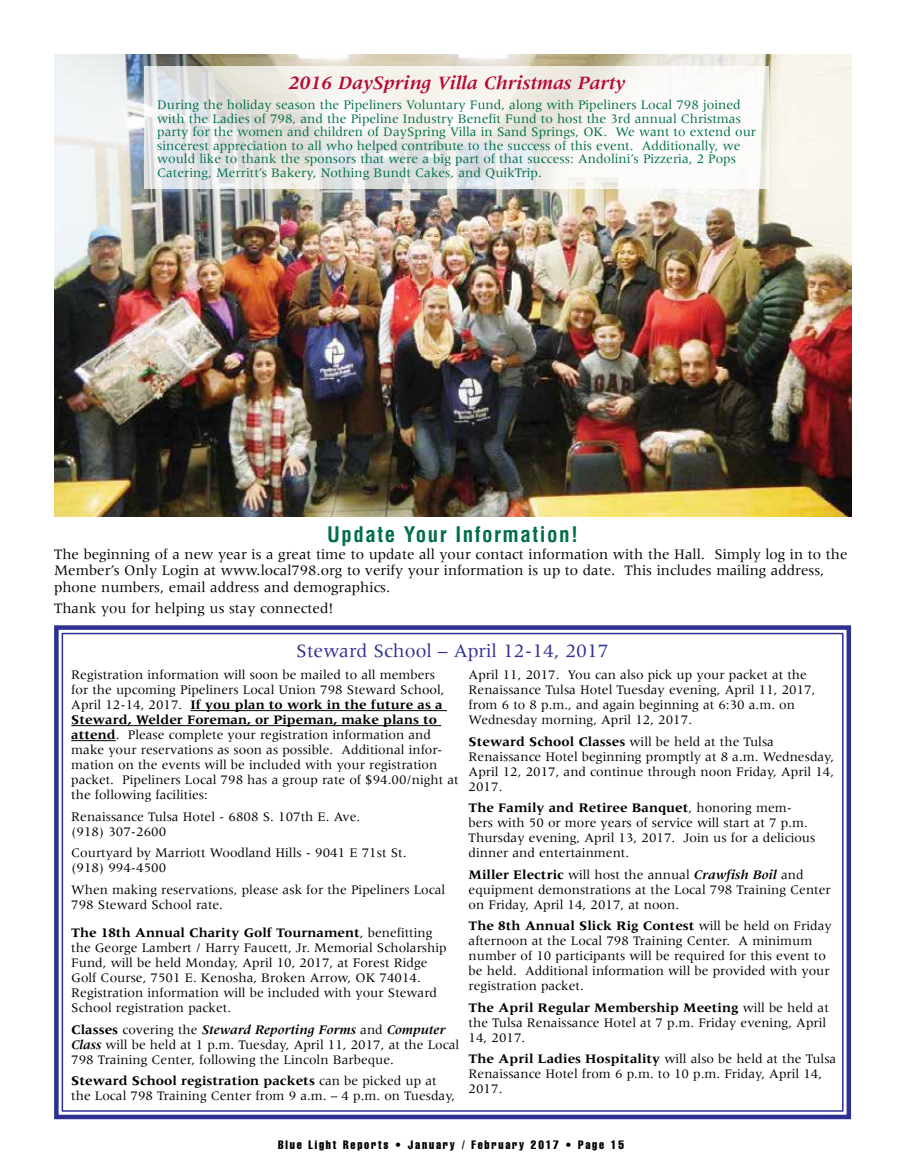
<style>
.page{position:relative;width:905px;height:1175px;background:#fff}
.page>*{position:absolute;margin:0;border:0;box-sizing:border-box;transform-origin:0 0}
.t1{font:700 condensed 21px "Helvetica";letter-spacing:.07em;color:#006f45}
.t2{font:italic 700 19.5px "Meridien";color:#b50938}
.t3{font:19.5px "Meridien";color:#2e3092}
.t4{font:15px/16.5px "Meridien";color:#000}
.t5{font:13.5px/15px "Meridien";color:#000}
.t6{font:13.5px/13.5px "Meridien";color:#006f45}
.t7{font:extra-condensed 12px "Helvetica";letter-spacing:.15em;color:#000}
.s1{font-weight:700}
.s2{font-weight:700;font-style:italic}
</style>
<div class="page">
<svg style="left:54px;top:625px;width:798px;height:495px"></svg>
<div style="left:62px;top:633px;width:781px;height:478px;border:2px solid #2e3092"></div>
<img style="left:54px;top:54px;width:797px;height:462px">
<svg style="left:144px;top:67px;width:625px;height:122px"></svg>
<hr style="left:191px;top:710px;width:256px;height:1px;background:#000">
<hr style="left:71px;top:725px;width:370px;height:1px;background:#000">
<hr style="left:71px;top:740px;width:45px;height:1px;background:#000">
<h2 class="t2" style="left:289px;top:72px;width:338px">2016 DaySpring Villa Christmas Party</h2>
<p class="t6" style="left:157px;top:98px;width:600px">During the holiday season the Pipeliners Voluntary Fund, along with Pipeliners Local 798 joined with the Ladies of 798, and the Pipeline Industry Benefit Fund to host the 3rd annual Christmas party for the women and children of DaySpring Villa in Sand Springs, OK. We want to extend our sincerest appreciation to all who helped contribute to the success of this event. Additionally, we would like to thank the sponsors that were a big part of that success: Andolini’s Pizzeria, 2 Pops Catering, Merritt’s Bakery, Nothing Bundt Cakes, and QuikTrip.</p>
<h1 class="t1" style="left:327px;top:522px;width:252px">Update Your Information!</h1>
<p class="t4" style="left:54px;top:546px;width:794px">The beginning of a new year is a great time to update all your contact information with the Hall. Simply log in to the<br>Member’s Only Login at www.local798.org to verify your information is up to date. This includes mailing address, phone numbers, email address and demographics.</p>
<p class="t4" style="left:54px;top:599px;width:281px">Thank you for helping us stay connected!</p>
<h2 class="t3" style="left:296px;top:640px;width:314px">Steward School – April 12-14, 2017</h2>
<p class="t5" style="left:468px;top:667px;width:348px">April 11, 2017. You can also pick up your packet at the Renaissance Tulsa Hotel Tuesday evening, April 11, 2017, from 6 to 8 p.m., and again beginning at 6:30 a.m. on Wednesday morning, April 12, 2017.</p>
<p class="t5" style="left:468px;top:734px;width:367px"><span class="s1">Steward School Classes</span> will be held at the Tulsa Renaissance Hotel beginning promptly at 8 a.m. Wednesday, April 12, 2017, and continue through noon Friday, April 14, 2017.</p>
<p class="t5" style="left:468px;top:800px;width:348px"><span class="s1">The Family and Retiree Banquet</span>, honoring mem&shy;bers with 50 or more years of service will start at 7 p.m.<br>Thursday evening, April 13, 2017. Join us for a delicious dinner and entertainment.</p>
<p class="t5" style="left:468px;top:867px;width:363px"><span class="s1">Miller Electric</span> will host the annual <span class="s2">Crawfish Boil</span> and equipment demonstrations at the Local 798 Training Center on Friday, April 14, 2017, at noon.</p>
<p class="t5" style="left:468px;top:918px;width:364px"><span class="s1">The 8th Annual Slick Rig Contest</span> will be held on Friday afternoon at the Local 798 Training Center. A minimum number of 10 participants will be required for this event to be held. Additional information will be provided with your registration packet.</p>
<p class="t5" style="left:468px;top:999px;width:362px"><span class="s1">The April Regular Membership Meeting</span> will be held at the Tulsa Renaissance Hotel at 7 p.m. Friday evening, April<br>14, 2017.</p>
<p class="t5" style="left:468px;top:1051px;width:369px"><span class="s1">The April Ladies Hospitality</span> will also be held at the Tulsa<br>Renaissance Hotel from 6 p.m. to 10 p.m. Friday, April 14,<br>2017.</p>
<p class="t5" style="left:71px;top:667px;width:389px">Registration information will soon be mailed to all members<br>for the upcoming Pipeliners Local Union 798 Steward School, April 12-14, 2017. <span class="s1">If you plan to work in the future as a Steward, Welder Foreman, or Pipeman, make plans to attend</span>. Please complete your registration information and make your reservations as soon as possible. Additional infor&shy;mation on the events will be included with your registration packet. Pipeliners Local 798 has a group rate of $94.00/night at the following facilities:</p>
<p class="t5" style="left:71px;top:809px;width:290px">Renaissance Tulsa Hotel - 6808 S. 107th E. Ave. (918) 307-2600</p>
<p class="t5" style="left:71px;top:845px;width:337px">Courtyard by Marriott Woodland Hills - 9041 E 71st St. (918) 994-4500</p>
<p class="t5" style="left:71px;top:882px;width:375px">When making reservations, please ask for the Pipeliners Local<br>798 Steward School rate.</p>
<p class="t5" style="left:71px;top:925px;width:377px"><span class="s1">The 18th Annual Charity Golf Tournament</span>, benefitting the George Lambert / Harry Faucett, Jr. Memorial Scholarship Fund, will be held Monday, April 10, 2017, at Forest Ridge Golf Course, 7501 E. Kenosha, Broken Arrow, OK 74014.<br>Registration information will be included with your Steward School registration packet.</p>
<p class="t5" style="left:71px;top:1021px;width:389px"><span class="s1">Classes</span> covering the <span class="s2">Steward Reporting Forms</span> and <span class="s2">Computer<br>Class</span> will be held at 1 p.m. Tuesday, April 11, 2017, at the Local<br>798 Training Center, following the Lincoln Barbeque.</p>
<p class="t5" style="left:71px;top:1073px;width:385px"><span class="s1">Steward School registration packets</span> can be picked up at the Local 798 Training Center from 9 a.m. – 4 p.m. on Tuesday,</p>
<p class="t7" style="left:278px;top:1136px;width:347px">Blue Light Reports • January / February 2017 • Page 15</p>
</div>
